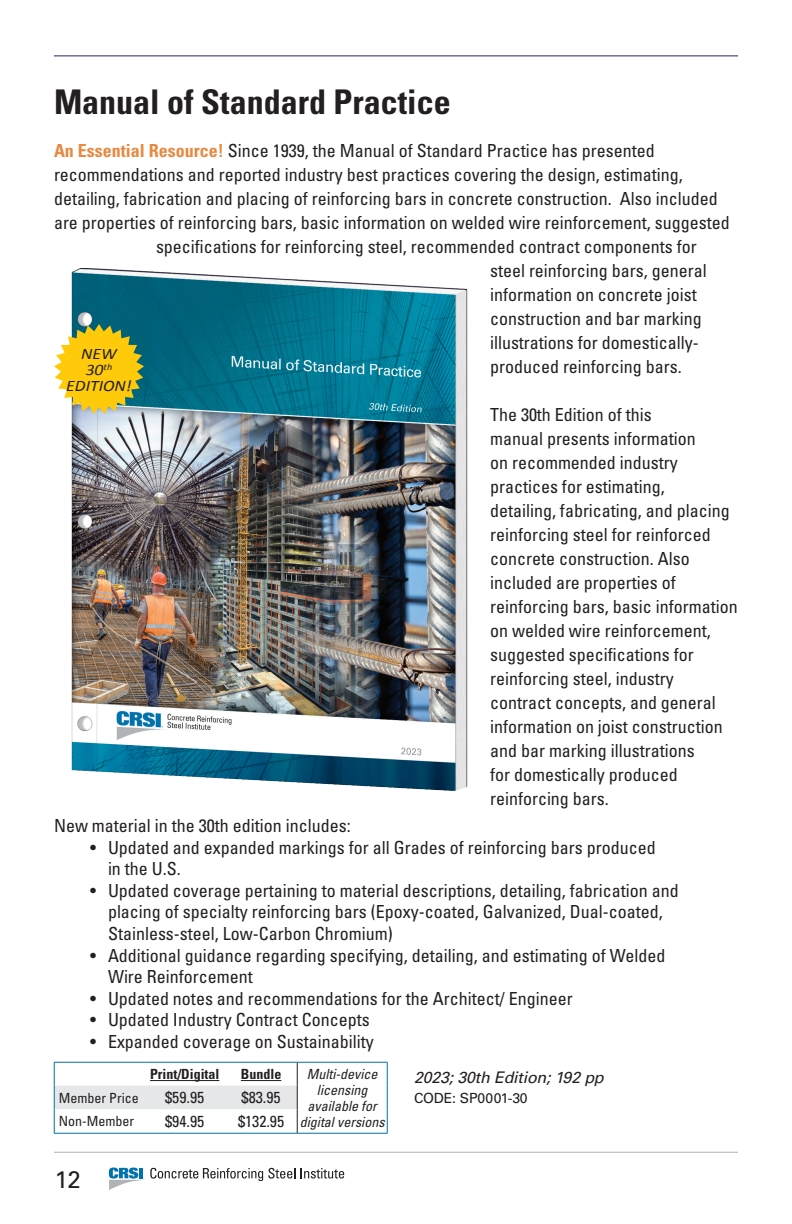
<style>
.page{position:relative;width:792px;height:1224px;background:#fff}
.page>*{position:absolute;margin:0;border:0;box-sizing:border-box;transform-origin:0 0}
.t1{font:700 condensed 34px "Univers LT Std";color:#231f20}
.t2{font:24px "Univers LT Std";color:#231f20}
.t3{font:condensed 18px/24px "Univers LT Std";color:#231f20}
.t4{font:condensed 16px "Univers LT Std";color:#231f20}
.t5{font:italic 16px "Univers LT Std";letter-spacing:-.01em;color:#231f20}
.t6{font:italic 16px/16px "Calibri";color:#231f20;text-align:center;scale:1.1 1}
.t7{font:italic condensed 14px/16px "Univers LT Std";color:#231f20;text-align:center}
.t8{font:condensed 14px "Univers LT Std";color:#231f20}
.t9{font:700 condensed 14px "Univers LT Std";color:#231f20}
.t10{font:14px "Univers LT Std";letter-spacing:-.01em;color:#231f20}
.s1{font-weight:700;color:#e88941}
</style>
<div class="page">
<svg style="left:109px;top:1168px;width:186px;height:22px"></svg>
<svg style="left:301px;top:1168px;width:43px;height:11px"></svg>
<hr style="left:54px;top:55px;width:684px;height:1px;background:#252069">
<hr style="left:54px;top:1152px;width:684px;height:1px;background:#b2b3b7">
<img style="left:71px;top:268px;width:397px;height:523px">
<hr style="left:297px;top:1133px;width:91px;height:1px;background:#0070a4">
<svg style="left:54px;top:1062px;width:334px;height:71px"></svg>
<hr style="left:54px;top:1133px;width:90px;height:1px;background:#0070a4">
<hr style="left:144px;top:1133px;width:81px;height:1px;background:#0070a4">
<hr style="left:225px;top:1133px;width:72px;height:1px;background:#0070a4">
<hr style="left:150px;top:1080px;width:69px;height:1px;background:#231f20">
<hr style="left:241px;top:1080px;width:40px;height:1px;background:#231f20">
<svg style="left:54px;top:324px;width:90px;height:90px;background:#d3c045"></svg>
<h1 class="t1" style="left:54px;top:81px;width:398px">Manual of Standard Practice</h1>
<p class="t3" style="left:54px;top:138px;width:602px"><span class="s1">An Essential Resource!</span> Since 1939, the Manual of Standard Practice has presented</p>
<p class="t3" style="left:54px;top:162px;width:630px">recommendations and reported industry best practices covering the design, estimating,</p>
<p class="t3" style="left:54px;top:186px;width:665px">detailing, fabrication and placing of reinforcing bars in concrete construction. Also included</p>
<p class="t3" style="left:54px;top:210px;width:677px">are properties of reinforcing bars, basic information on welded wire reinforcement, suggested</p>
<p class="t3" style="left:156px;top:234px;width:542px">specifications for reinforcing steel, recommended contract components for</p>
<p class="t3" style="left:490px;top:258px;width:218px">steel reinforcing bars, general</p>
<p class="t3" style="left:490px;top:282px;width:208px">information on concrete joist</p>
<p class="t3" style="left:490px;top:306px;width:213px">construction and bar marking</p>
<p class="t3" style="left:490px;top:330px;width:210px">illustrations for domestically-</p>
<p class="t3" style="left:490px;top:354px;width:193px">produced reinforcing bars.</p>
<p class="t3" style="left:490px;top:402px;width:249px">The 30th Edition of this<br>manual presents information<br>on recommended industry practices for estimating,<br>detailing, fabricating, and placing reinforcing steel for reinforced concrete construction. Also included are properties of reinforcing bars, basic information on welded wire reinforcement, suggested specifications for reinforcing steel, industry contract concepts, and general information on joist construction and bar marking illustrations<br>for domestically produced reinforcing bars.</p>
<p class="t6" style="left:66px;top:345px;width:61px">NEW<br>30<sup>th<br></sup>EDITION!</p>
<p class="t3" style="left:54px;top:813px;width:298px">New material in the 30th edition includes:</p>
<p class="t3" style="left:108px;top:836px;width:549px;line-height:21.6px;text-indent:-18px">• Updated and expanded markings for all Grades of reinforcing bars produced in the U.S.</p>
<p class="t3" style="left:108px;top:879px;width:572px;line-height:21.6px;text-indent:-18px">• Updated coverage pertaining to material descriptions, detailing, fabrication and placing of specialty reinforcing bars (Epoxy-coated, Galvanized, Dual-coated,<br>Stainless-steel, Low-Carbon Chromium)</p>
<p class="t3" style="left:108px;top:944px;width:559px;line-height:21.6px;text-indent:-18px">• Additional guidance regarding specifying, detailing, and estimating of Welded<br>Wire Reinforcement</p>
<p class="t3" style="left:90px;top:986px;width:484px">• Updated notes and recommendations for the Architect/ Engineer</p>
<p class="t3" style="left:90px;top:1008px;width:281px">• Updated Industry Contract Concepts</p>
<p class="t3" style="left:90px;top:1029px;width:285px">• Expanded coverage on Sustainability</p>
<p class="t9" style="left:150px;top:1066px;width:71px">Print/Digital</p>
<p class="t9" style="left:241px;top:1066px;width:42px">Bundle</p>
<p class="t7" style="left:300px;top:1066px;width:86px">Multi-device licensing available for digital versions</p>
<p class="t8" style="left:59px;top:1089px;width:82px">Member Price</p>
<p class="t4" style="left:165px;top:1088px;width:41px">$59.95</p>
<p class="t4" style="left:242px;top:1088px;width:41px">$83.95</p>
<p class="t8" style="left:59px;top:1112px;width:77px">Non-Member</p>
<p class="t4" style="left:165px;top:1111px;width:41px">$94.95</p>
<p class="t4" style="left:238px;top:1111px;width:48px">$132.95</p>
<h2 class="t2" style="left:55px;top:1165px;width:28px">12</h2>
<p class="t5" style="left:414px;top:1067px;width:191px">2023; 30th Edition; 192 pp</p>
<p class="t10" style="left:414px;top:1089px;width:115px">CODE: SP0001-30</p>
</div>
